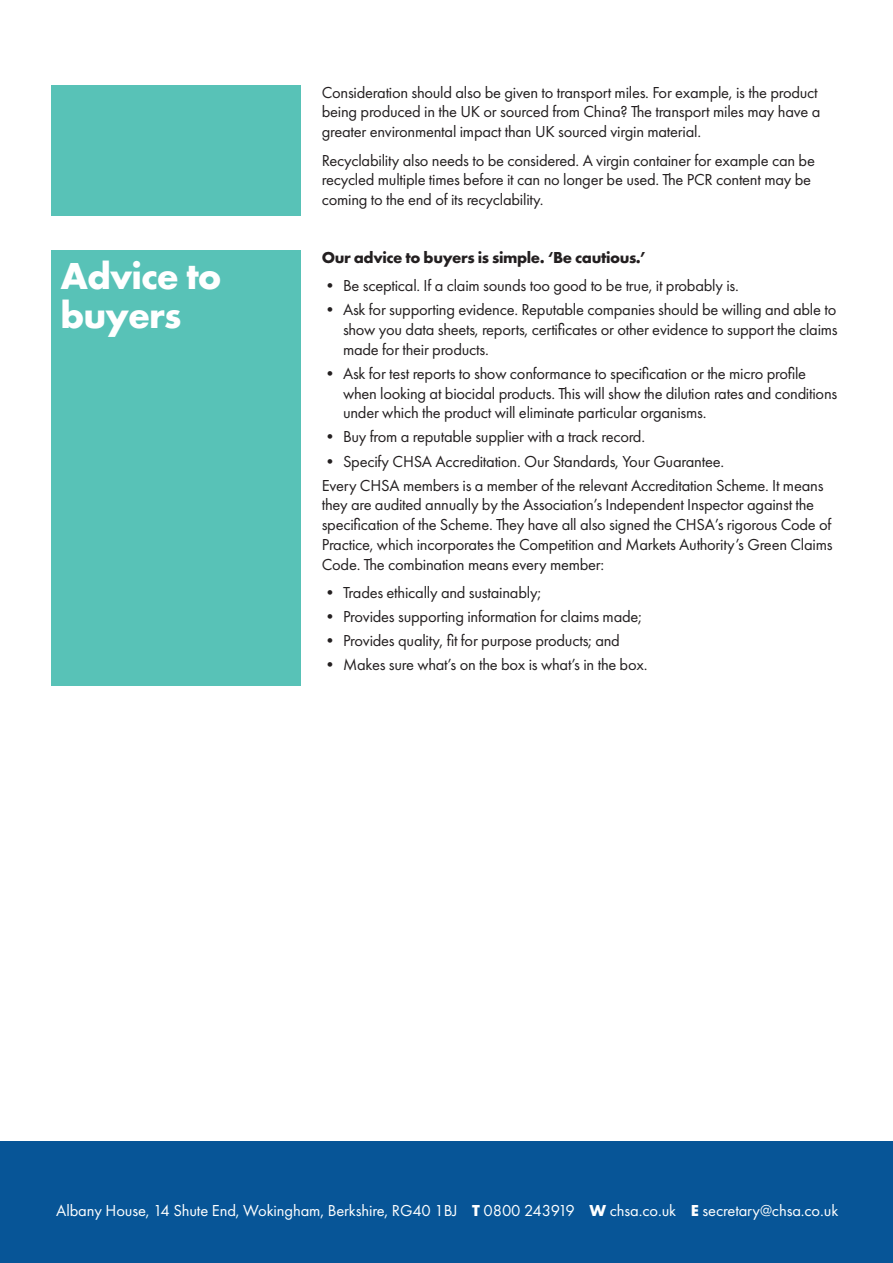
<style>
.page{position:relative;width:893px;height:1263px;background:#fff}
.page>*{position:absolute;margin:0;border:0;box-sizing:border-box;transform-origin:0 0}
.Main_Heading{font:700 39px/39px "Futura PT";letter-spacing:-.025em;color:#fff}
.Body{font:16.5px/19.8px "Futura PT";letter-spacing:-.015em;color:#231f20}
.t1{font:16.5px "Futura PT";letter-spacing:-.01em;color:#fff}
.Body-2{font:700 16.5px "Futura PT";letter-spacing:-.025em;color:#231f20}
.s1{font-weight:700}
</style>
<div class="page">
<div style="left:51px;top:85px;width:249px;height:131px;background:#58c2b7"></div>
<div style="left:0;top:1141px;width:893px;height:122px;background:#075597"></div>
<div style="left:51px;top:250px;width:249px;height:436px;background:#58c2b7"></div>
<p class="Main_Heading" style="left:60px;top:255px;width:163px">Advice to buyers</p>
<p class="Body" style="left:322px;top:82px;width:500px">Consideration should also be given to transport miles. For example, is the product being produced in the UK or sourced from China? The transport miles may have a greater environmental impact than UK sourced virgin material.</p>
<p class="Body" style="left:322px;top:150px;width:495px">Recyclability also needs to be considered. A virgin container for example can be recycled multiple times before it can no longer be used. The PCR content may be coming to the end of its recyclability.</p>
<p class="Body-2" style="left:322px;top:247px;width:325px">Our advice to buyers is simple. ‘Be cautious.’</p>
<p class="Body" style="left:322px;top:276px;width:419px">• Be sceptical. If a claim sounds too good to be true, it probably is.</p>
<p class="Body" style="left:343px;top:300px;width:496px;text-align:justify;text-indent:-21px">• Ask for supporting evidence. Reputable companies should be willing and able to show you data sheets, reports, certificates or other evidence to support the claims made for their products.</p>
<p class="Body" style="left:343px;top:363px;width:496px;text-indent:-21px">• Ask for test reports to show conformance to specification or the micro profile when looking at biocidal products. This will show the dilution rates and conditions under which the product will eliminate particular organisms.</p>
<p class="Body" style="left:322px;top:427px;width:325px">• Buy from a reputable supplier with a track record.</p>
<p class="Body" style="left:322px;top:451px;width:404px">• Specify CHSA Accreditation. Our Standards, Your Guarantee.</p>
<p class="Body" style="left:322px;top:475px;width:512px">Every CHSA members is a member of the relevant Accreditation Scheme. It means they are audited annually by the Association’s Independent Inspector against the specification of the Scheme. They have all also signed the CHSA’s rigorous Code of Practice, which incorporates the Competition and Markets Authority’s Green Claims Code. The combination means every member:</p>
<p class="Body" style="left:322px;top:583px;width:221px">• Trades ethically and sustainably;</p>
<p class="Body" style="left:322px;top:607px;width:322px">• Provides supporting information for claims made;</p>
<p class="Body" style="left:322px;top:631px;width:300px">• Provides quality, fit for purpose products; and</p>
<p class="Body" style="left:322px;top:655px;width:327px">• Makes sure what’s on the box is what’s in the box.</p>
<p class="t1" style="left:56px;top:1200px;width:783px">Albany House, 14 Shute End, Wokingham, Berkshire, RG40 1BJ <span class="s1">T</span> 0800 243919 <span class="s1">W</span> chsa.co.uk <span class="s1">E</span> secretary@chsa.co.uk</p>
</div>
